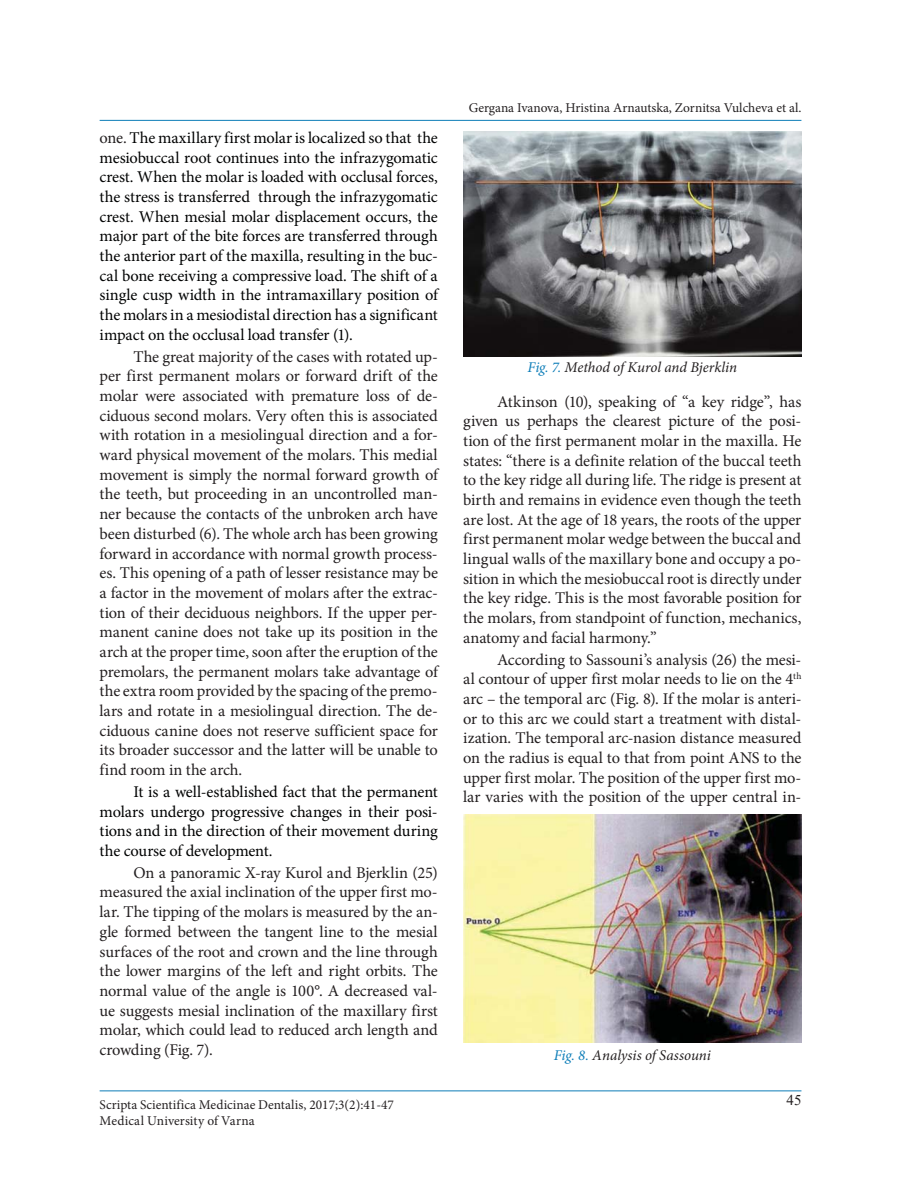
<style>
.page{position:relative;width:918px;height:1188px;background:#fff}
.page>*{position:absolute;margin:0;border:0;box-sizing:border-box;transform-origin:0 0}
.t1{font:16.35px/19.6px "Minion Pro";letter-spacing:-.01em;color:#231f20;text-align:justify}
.t2{font:16.35px/19.6px "Minion Pro";letter-spacing:-.01em;color:#010202;text-align:justify}
.t3{font:italic 14.85px "Minion Pro";letter-spacing:-.005em;color:#231f20}
.t4{font:14.85px "Times New Roman";color:#231f20}
.t5{font:13.35px/16px "Minion Pro";color:#231f20}
.s1{color:#231f20}
.s2{color:#0d7db8}
</style>
<div class="page">
<hr style="left:100px;top:120px;width:701px;height:1px;background:#0d7db8">
<hr style="left:100px;top:1091px;width:701px;height:1px;background:#0d7db8">
<img style="left:463px;top:131px;width:338px;height:225px">
<img style="left:463px;top:815px;width:338px;height:228px">
<p class="t2" style="left:100px;top:129px;width:340px"><span class="s1">one.</span> The maxillary first molar is localized so that the mesiobuccal root continues into the infrazygomatic crest. When the molar is loaded with occlusal forces, the stress is transferred through the infrazygomatic crest. When mesial molar displacement occurs, the major part of the bite forces are transferred through the anterior part of the maxilla, resulting in the buc&shy;cal bone receiving a compressive load. The shift of a single cusp width in the intramaxillary position of the molars in a mesiodistal direction has a significant impact on the occlusal load transfer (1).</p>
<p class="t1" style="left:100px;top:348px;width:340px;text-indent:34px">The great majority of the cases with rotated up&shy;per first permanent molars or forward drift of the molar were associated with premature loss of de&shy;ciduous second molars. Very often this is associated with rotation in a mesiolingual direction and a for&shy;ward physical movement of the molars. This medial movement is simply the normal forward growth of the teeth, but proceeding in an uncontrolled man&shy;ner because the contacts of the unbroken arch have been disturbed (6). The whole arch has been growing forward in accordance with normal growth process&shy;es. This opening of a path of lesser resistance may be a factor in the movement of molars after the extrac&shy;tion of their deciduous neighbors. If the upper per&shy;manent canine does not take up its position in the arch at the proper time, soon after the eruption of the premolars, the permanent molars take advantage of the extra room provided by the spacing of the premo&shy;lars and rotate in a mesiolingual direction. The de&shy;ciduous canine does not reserve sufficient space for its broader successor and the latter will be unable to find room in the arch.</p>
<p class="t2" style="left:100px;top:783px;width:340px;text-indent:34px">It is a well-established fact that the permanent molars undergo progressive changes in their posi&shy;tions and in the direction of their movement during the course of development.</p>
<p class="t1" style="left:100px;top:864px;width:340px;text-indent:34px">On a panoramic X-ray Kurol and Bjerklin (25) measured the axial inclination of the upper first mo&shy;lar. The tipping of the molars is measured by the an&shy;gle formed between the tangent line to the mesial surfaces of the root and crown and the line through the lower margins of the left and right orbits. The normal value of the angle is 100°. A decreased val&shy;ue suggests mesial inclination of the maxillary first molar, which could lead to reduced arch length and crowding (Fig. 7).</p>
<p class="t5" style="left:469px;top:101px;width:334px">Gergana Ivanova, Hristina Arnautska, Zornitsa Vulcheva et al.</p>
<p class="t3" style="left:528px;top:361px;width:211px"><span class="s2">Fig. 7.</span> Method of Kurol and Bjerklin</p>
<p class="t1" style="left:463px;top:393px;width:340px;text-indent:34px">Atkinson (10), speaking of “a key ridge”, has given us perhaps the clearest picture of the posi&shy;tion of the first permanent molar in the maxilla. He states: “there is a definite relation of the buccal teeth to the key ridge all during life. The ridge is present at birth and remains in evidence even though the teeth are lost. At the age of 18 years, the roots of the upper first permanent molar wedge between the buccal and lingual walls of the maxillary bone and occupy a po&shy;sition in which the mesiobuccal root is directly under the key ridge. This is the most favorable position for the molars, from standpoint of function, mechanics, anatomy and facial harmony.”</p>
<p class="t1" style="left:463px;top:651px;width:340px;text-indent:34px">According to Sassouni’s analysis (26) the mesi&shy;al contour of upper first molar needs to lie on the 4<sup>th </sup>arc – the temporal arc (Fig. 8). If the molar is anteri&shy;or to this arc we could start a treatment with distal&shy;ization. The temporal arc-nasion distance measured on the radius is equal to that from point ANS to the upper first molar. The position of the upper first mo&shy;lar varies with the position of the upper central in-</p>
<p class="t3" style="left:554px;top:1049px;width:158px"><span class="s2">Fig. 8.</span> Analysis of Sassouni</p>
<p class="t5" style="left:100px;top:1098px;width:296px">Scripta Scientifica Medicinae Dentalis, 2017;3(2):41-47<br>Medical University of Varna</p>
<p class="t4" style="left:787px;top:1092px;width:16px">45</p>
</div>
